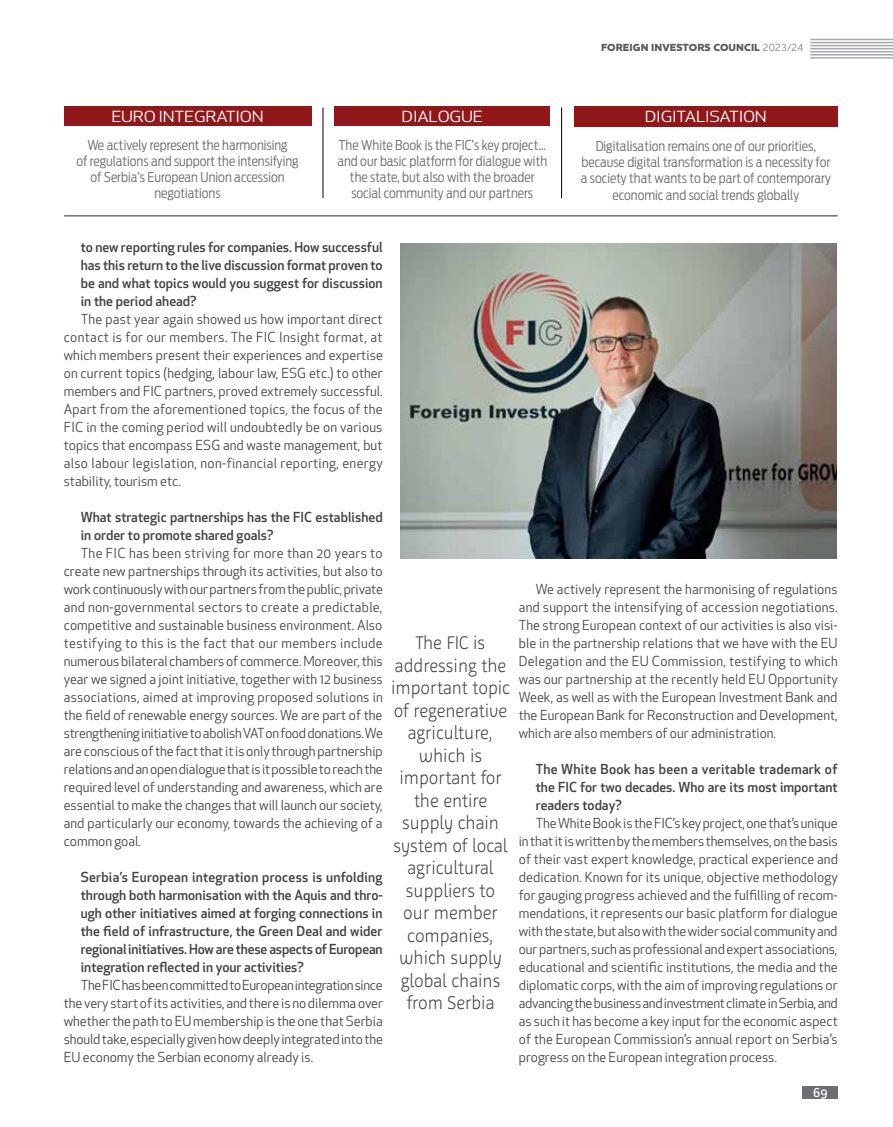
<style>
.page{position:relative;width:893px;height:1127px;background:#fff}
.page>*{position:absolute;margin:0;border:0;box-sizing:border-box;transform-origin:0 0}
.t1{font:300 18.6px/22.5px "Agile";color:#414042;text-align:center;scale:.89 1}
.t2{font:15px "Apex Sans";letter-spacing:-.05em;color:#fff;scale:1.2 1}
.t3{font:13.5px/18px "Apex New";color:#414042;text-align:justify}
.t4{font:500 13.5px/18px "Apex New";color:#414042;text-align:justify}
.t5{font:300 13.5px/16.2px "Antenna Cond";color:#6d6e71;text-align:center}
.t6{font:500 12px "Apex New";color:#fff}
.t7{font:800 10.5px "Houschka Pro";letter-spacing:.005em;color:#58595b}
.s1{font-weight:500;color:#888a8d}
</style>
<div class="page">
<div style="left:803px;top:1086px;width:35px;height:12px;background:#6d6e71"></div>
<hr style="left:810px;top:39px;width:83px;height:1px;background:#a7a9ac">
<hr style="left:810px;top:42px;width:83px;height:1px;background:#a7a9ac">
<hr style="left:810px;top:45px;width:83px;height:1px;background:#a7a9ac">
<hr style="left:810px;top:48px;width:83px;height:1px;background:#a7a9ac">
<hr style="left:810px;top:54px;width:83px;height:2px;background:#a7a9ac">
<hr style="left:810px;top:51px;width:83px;height:1px;background:#a7a9ac">
<hr style="left:810px;top:57px;width:83px;height:2px;background:#a7a9ac">
<hr style="left:561px;top:108px;width:1px;height:90px;background:#000">
<hr style="left:323px;top:108px;width:1px;height:90px;background:#000">
<div style="left:64px;top:106px;width:247px;height:20px;background:#90181b"></div>
<div style="left:335px;top:106px;width:215px;height:20px;background:#90181b"></div>
<div style="left:574px;top:107px;width:264px;height:20px;background:#90181b"></div>
<hr style="left:64px;top:215px;width:774px;height:2px;background:#6d6e71">
<img style="left:400px;top:243px;width:437px;height:315px">
<p class="t7" style="left:601px;top:41px;width:204px">FOREIGN INVESTORS COUNCIL <span class="s1">2023/24</span></p>
<p class="t2" style="left:111px;top:104px;width:129px">EURO INTEGRATION</p>
<p class="t2" style="left:401px;top:104px;width:70px">DIALOGUE</p>
<p class="t2" style="left:644px;top:104px;width:104px">DIGITALISATION</p>
<p class="t5" style="left:76px;top:136px;width:224px">We actively represent the harmonising<br>of regulations and support the intensifying of Serbia’s European Union accession negotiations</p>
<p class="t5" style="left:337px;top:136px;width:211px">The White Book is the FIC’s key project… and our basic platform for dialogue with the state, but also with the broader social community and our partners</p>
<p class="t5" style="left:581px;top:138px;width:252px">Digitalisation remains one of our priorities, because digital transformation is a necessity for a society that wants to be part of contemporary economic and social trends globally</p>
<p class="t4" style="left:81px;top:238px;width:303px">to new reporting rules for companies. How successful has this return to the live discussion format proven to be and what topics would you suggest for discussion in the period ahead?</p>
<p class="t3" style="left:64px;top:310px;width:321px;text-indent:17px">The past year again showed us how important direct contact is for our members. The FIC Insight format, at which members present their experiences and expertise on current topics (hedging, labour law, ESG etc.) to other members and FIC partners, proved extremely successful.<br>Apart from the aforementioned topics, the focus of the FIC in the coming period will undoubtedly be on various topics that encompass ESG and waste management, but also labour legislation, non-financial reporting, energy stability, tourism etc.</p>
<p class="t4" style="left:81px;top:508px;width:303px">What strategic partnerships has the FIC established in order to promote shared goals?</p>
<p class="t3" style="left:64px;top:544px;width:321px;text-indent:17px">The FIC has been striving for more than 20 years to create new partnerships through its activities, but also to work continuously with our partners from the public, private and non-governmental sectors to create a predictable, competitive and sustainable business environment. Also testifying to this is the fact that our members include numerous bilateral chambers of commerce. Moreover, this year we signed a joint initiative, together with 12 business associations, aimed at improving proposed solutions in the field of renewable energy sources. We are part of the strengthening initiative to abolish VAT on food donations. We are conscious of the fact that it is only through partnership relations and an open dialogue that is it possible to reach the required level of understanding and awareness, which are essential to make the changes that will launch our society, and particularly our economy, towards the achieving of a common goal.</p>
<p class="t4" style="left:81px;top:868px;width:303px">Serbia’s European integration process is unfolding through both harmonisation with the Aquis and thro&shy;ugh other initiatives aimed at forging connections in the field of infrastructure, the Green Deal and wider regional initiatives. How are these aspects of European integration reflected in your activities?</p>
<p class="t3" style="left:64px;top:976px;width:321px;text-indent:17px">The FIC has been committed to European integration since the very start of its activities, and there is no dilemma over whether the path to EU membership is the one that Serbia should take, especially given how deeply integrated into the EU economy the Serbian economy already is.</p>
<h1 class="t1" style="left:391px;top:631px;width:135px">The FIC is addressing the important topic of regenerative agriculture, which is important for the entire supply chain system of local agricultural suppliers to our member companies, which supply global chains from Serbia</h1>
<p class="t3" style="left:519px;top:580px;width:321px;text-indent:17px">We actively represent the harmonising of regulations and support the intensifying of accession negotiations.<br>The strong European context of our activities is also visi&shy;ble in the partnership relations that we have with the EU Delegation and the EU Commission, testifying to which was our partnership at the recently held EU Opportunity Week, as well as with the European Investment Bank and the European Bank for Reconstruction and Development, which are also members of our administration.</p>
<p class="t4" style="left:536px;top:760px;width:303px">The White Book has been a veritable trademark of the FIC for two decades. Who are its most important readers today?</p>
<p class="t3" style="left:519px;top:814px;width:321px;text-indent:17px">The White Book is the FIC’s key project, one that’s unique in that it is written by the members themselves, on the basis of their vast expert knowledge, practical experience and dedication. Known for its unique, objective methodology for gauging progress achieved and the fulfilling of recom&shy;mendations, it represents our basic platform for dialogue with the state, but also with the wider social community and our partners, such as professional and expert associations, educational and scientific institutions, the media and the diplomatic corps, with the aim of improving regulations or advancing the business and investment climate in Serbia, and as such it has become a key input for the economic aspect of the European Commission’s annual report on Serbia’s progress on the European integration process.</p>
<p class="t6" style="left:813px;top:1084px;width:16px">69</p>
</div>
